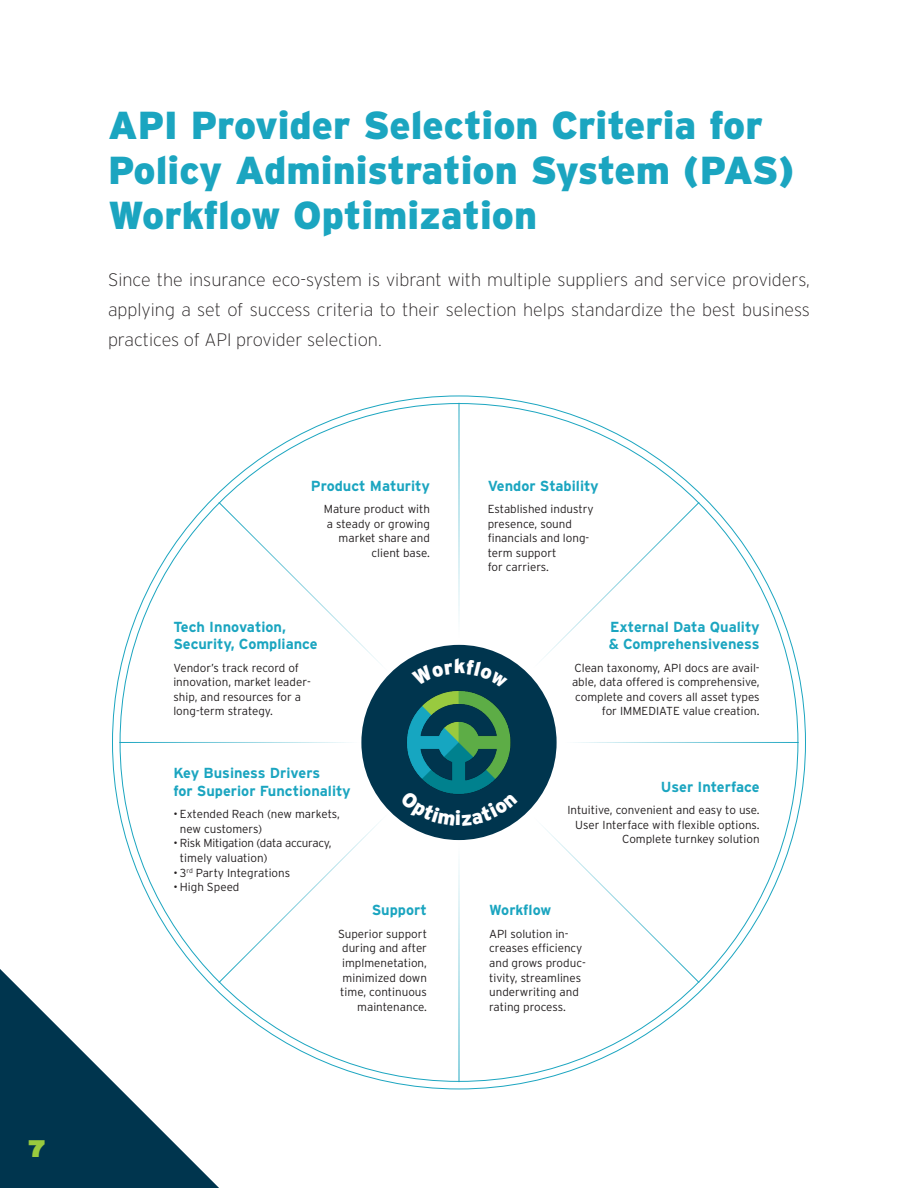
<style>
.page{position:relative;width:918px;height:1188px;background:#fff}
.page>*{position:absolute;margin:0;border:0;box-sizing:border-box;transform-origin:0 0}
.Subtitle{font:900 39px/45px "Interstate";color:#1ba5c0}
.Numbers{font:900 24px "Interstate";color:#99ca3e}
.t1{font:200 18px/30px "Interstate";color:#231f20;text-align:justify}
.Pie_Chart_Header{font:700 14.55px/17.4px "Interstate";color:#1ba5c0}
.Pie_Chart_Text{font:300 11.7px/14.5px "Interstate";color:#231f20;text-align:right}
.Pie_Chart_Text-2{font:300 11.7px/14.5px "Interstate";letter-spacing:-.02em;color:#231f20}
</style>
<div class="page">
<svg style="left:0;top:969px;width:219px;height:219px"></svg>
<hr style="left:459px;top:403px;width:1px;height:679px;background:#1ba5c0">
<hr style="left:119px;top:742px;width:680px;height:1px;background:#1ba5c0">
<svg style="left:218px;top:501px;width:482px;height:483px"></svg>
<div style="left:400px;top:790px;width:118px;height:36px;background:#00354e"></div>
<div style="left:412px;top:658px;width:96px;height:30px;background:#00354e"></div>
<p class="Numbers" style="left:29px;top:1133px;width:18px">7</p>
<p class="Subtitle" style="left:108px;top:103px;width:688px">API Provider Selection Criteria for<br>Policy Administration System (PAS)<br>Workflow Optimization</p>
<p class="t1" style="left:108px;top:265px;width:704px">Since the insurance eco-system is vibrant with multiple suppliers and service providers, applying a set of success criteria to their selection helps standardize the best business practices of API provider selection.</p>
<p class="Pie_Chart_Header" style="left:311px;top:477px;width:121px">Product Maturity</p>
<p class="Pie_Chart_Text" style="left:324px;top:502px;width:108px">Mature product with a steady or growing market share and client base.</p>
<p class="Pie_Chart_Header" style="left:173px;top:618px;width:146px">Tech Innovation,<br>Security, Compliance</p>
<p class="Pie_Chart_Text" style="left:173px;top:660px;width:139px;text-align:left">Vendor’s track record of innovation, market leader&shy;ship, and resources for a long-term strategy.</p>
<p class="Pie_Chart_Header" style="left:173px;top:765px;width:179px">Key Business Drivers<br>for Superior Functionality</p>
<p class="Pie_Chart_Text" style="left:180px;top:807px;width:162px;text-align:left;text-indent:-7px">• Extended Reach (new markets, new customers)</p>
<p class="Pie_Chart_Text-2" style="left:180px;top:836px;width:153px;text-indent:-7px">• Risk Mitigation (data accuracy, timely valuation)</p>
<p class="Pie_Chart_Text" style="left:173px;top:865px;width:118px">• 3<sup>rd</sup> Party Integrations</p>
<p class="Pie_Chart_Text" style="left:173px;top:880px;width:68px">• High Speed</p>
<p class="Pie_Chart_Header" style="left:372px;top:902px;width:57px">Support</p>
<p class="Pie_Chart_Text" style="left:338px;top:926px;width:91px">Superior support during and after implmenetation, minimized down time, continuous maintenance.</p>
<p class="Pie_Chart_Header" style="left:488px;top:477px;width:113px">Vendor Stability</p>
<p class="Pie_Chart_Text" style="left:488px;top:502px;width:107px;text-align:left">Established industry presence, sound financials and long&shy;term support<br>for carriers.</p>
<p class="Pie_Chart_Header" style="left:609px;top:618px;width:153px">External Data Quality &amp; Comprehensiveness</p>
<p class="Pie_Chart_Text" style="left:572px;top:660px;width:189px">Clean taxonomy, API docs are avail&shy;able, data offered is comprehensive, complete and covers all asset types for IMMEDIATE value creation.</p>
<p class="Pie_Chart_Header" style="left:661px;top:778px;width:100px">User Interface</p>
<p class="Pie_Chart_Text" style="left:567px;top:802px;width:194px">Intuitive, convenient and easy to use.<br>User Interface with flexible options.<br>Complete turnkey solution</p>
<p class="Pie_Chart_Header" style="left:489px;top:902px;width:64px">Workflow</p>
<p class="Pie_Chart_Text" style="left:489px;top:926px;width:98px;text-align:left">API solution in&shy;creases efficiency and grows produc&shy;tivity, streamlines underwriting and rating process.</p>
</div>
